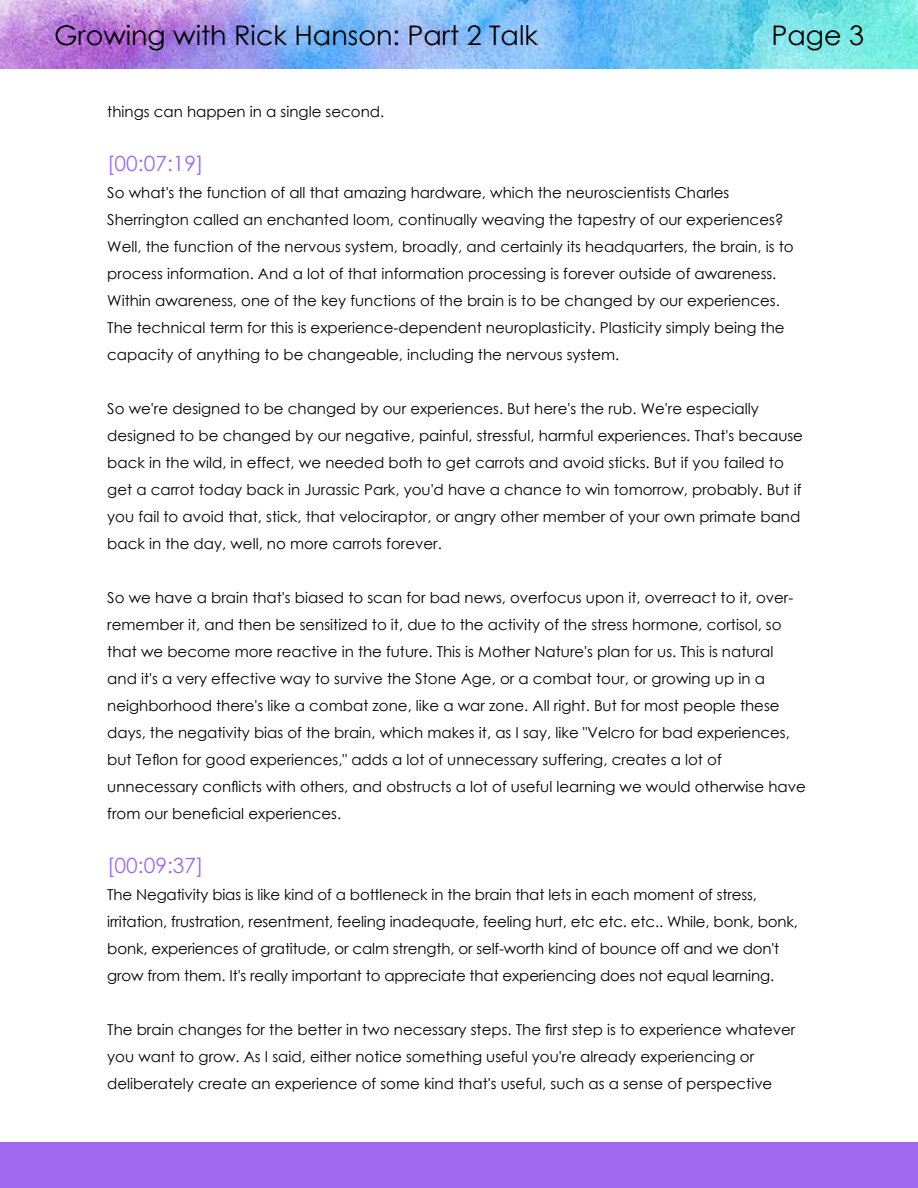
<style>
.page{position:relative;width:918px;height:1188px;background:#fff}
.page>*{position:absolute;margin:0;border:0;box-sizing:border-box;transform-origin:0 0}
.t1{font:27px "Century Gothic";color:#000}
.t2{font:21px "Century Gothic";color:#9e69ef}
.t3{font:15px/27px "Century Gothic";color:#000}
</style>
<div class="page">
<img style="left:0;top:0;width:918px;height:69px">
<div style="left:0;top:1143px;width:918px;height:45px;background:#9e69ef"></div>
<h1 class="t1" style="left:54px;top:16px;width:486px">Growing with Rick Hanson: Part 2 Talk</h1>
<h1 class="t1" style="left:771px;top:16px;width:94px">Page 3</h1>
<p class="t3" style="left:107px;top:98px;width:278px">things can happen in a single second.</p>
<h2 class="t2" style="left:107px;top:149px;width:98px">]00:07:19[</h2>
<p class="t3" style="left:107px;top:179px;width:688px">So what s' the function of all that amazing hardware, which the neuroscientists Charles Sherrington called an enchanted loom, continually weaving the tapestry of our experiences?<br>Well, the function of the nervous system, broadly, and certainly its headquarters, the brain is, to process information. And a lot of that information processing is forever outside of awareness.<br>Within awareness, one of the key functions of the brain is to be changed by our experiences.<br>The technical term for this is experience-dependent neuroplasticity. Plasticity simply being the capacity of anything to be changeable, including the nervous system.</p>
<p class="t3" style="left:107px;top:395px;width:697px">So we r e' designed to be changed by our experiences. But here s' the rub. We r e' especially designed to be changed by our negative, painful, stressful, harmful experiences. That s' because back in the wild in, effect, we needed both to get carrots and avoid sticks. But if you failed to get a carrot today back in Jurassic Park, you d' have a chance to win tomorrow, probably. But if you fail to avoid that, stick, that velociraptor, or angry other member of your own primate band back in the day, well, no more carrots forever.</p>
<p class="t3" style="left:107px;top:584px;width:688px">So we have a brain that s' biased to scan for bad news, overfocus upon ,i t overreact to ,i t over-</p>
<p class="t3" style="left:107px;top:638px;width:700px">that we become more reactive in the future. This is Mother Nature s' plan for us. This is natural and as'i t very effective way to survive the Stone Age, or a combat tour, or growing up in a neighborhood there s' like a combat zone, like a war zone. All right. But for most people these days, the negativity bias of the brain, which makes ,i t as I say, like "Velcro for bad experiences, but Teflon for good experiences " , adds a lot of unnecessary suffering, creates a lot of unnecessary conflicts with others, and obstructs a lot of useful learning we would otherwise have from our beneficial experiences.</p>
<h2 class="t2" style="left:107px;top:851px;width:98px">]00:09:37[</h2>
<p class="t3" style="left:107px;top:881px;width:692px">The Negativity bias is like kind of a bottleneck in the brain that lets in each moment of stress, irritation, frustration, resentment, feeling inadequate, feeling hurt, etc etc. etc.. While, bonk, bonk, bonk, experiences of gratitude, or calm strength, or self-worth kind of bounce off and we don t' grow from them s'I t. really important to appreciate that experiencing does not equal learning.</p>
<p class="t3" style="left:107px;top:1016px;width:690px">The brain changes for the better in two necessary steps. The first step is to experience whatever you want to grow. As I said, either notice something useful you r e' already experiencing or deliberately create an experience of some kind that s' useful, such as a sense of perspective</p>
<p class="t3" style="left:107px;top:611px;width:676px">remember ,i t and then be sensitized to ,i t due to the activity of the stress hormone, cortisol, so</p>
</div>
